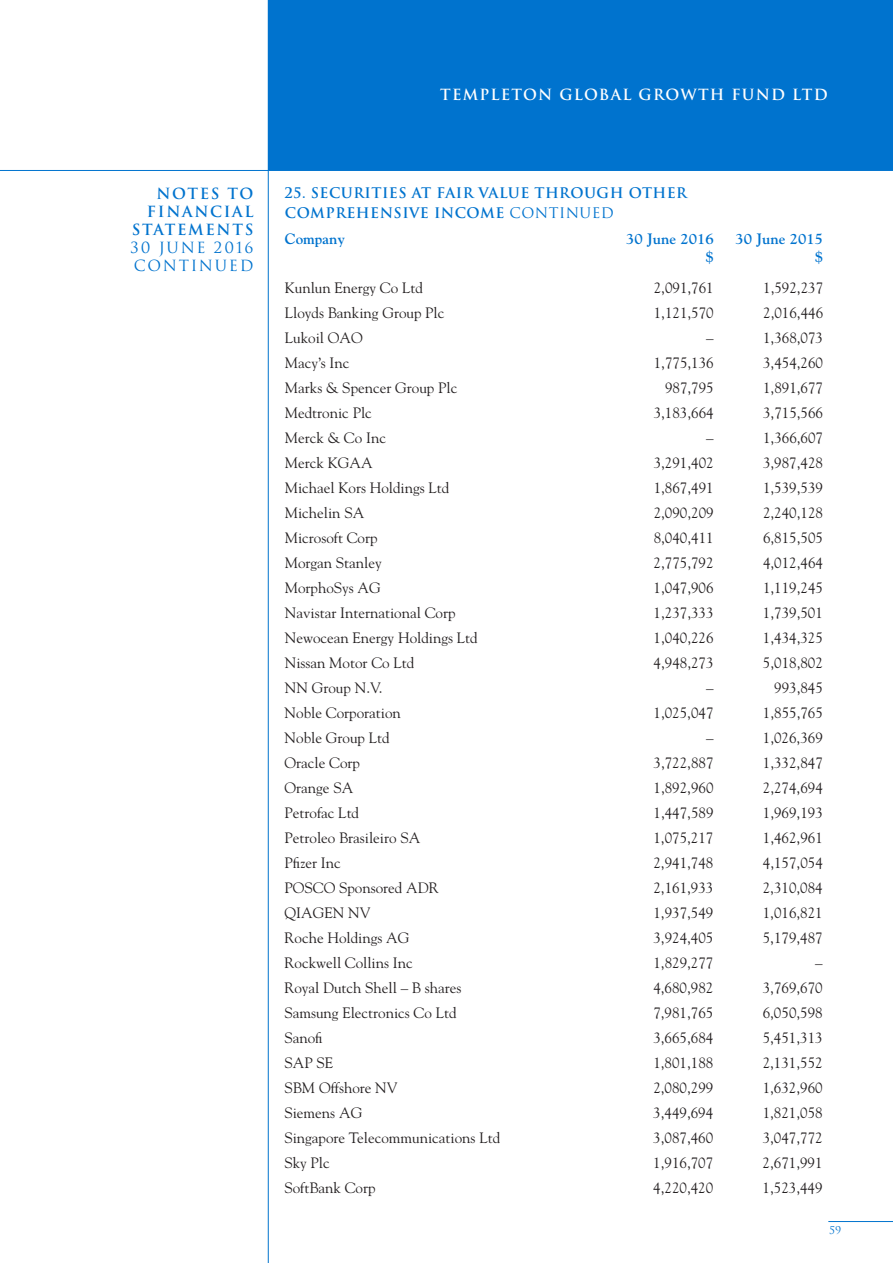
<style>
.page{position:relative;width:893px;height:1263px;background:#fff}
.page>*{position:absolute;margin:0;border:0;box-sizing:border-box;transform-origin:0 0}
.t1{font:15px "Goudy";color:#231f20}
.t2{font:700 15px "Goudy";color:#0073ce}
.t3{font:700 15px "Trajan";letter-spacing:.08em;color:#fff}
.t4{font:700 15px/18px "Trajan";letter-spacing:.11em;color:#0073ce;text-align:right}
.t5{font:15px/18px "Trajan";letter-spacing:.11em;color:#0073ce}
.t6{font:700 14.25px/19.5px "Trajan";letter-spacing:.03em;color:#0073ce}
.t7{font:10.5px "Trajan";color:#0073ce}
.s1{font-weight:400}
</style>
<div class="page">
<hr style="left:268px;top:0;width:1px;height:1263px;background:#0073ce">
<hr style="left:0;top:0;width:1px;height:170px;background:#0073ce">
<div style="left:268px;top:0;width:625px;height:170px;background:#0073ce"></div>
<hr style="left:0;top:170px;width:893px;height:1px;background:#0073ce">
<hr style="left:828px;top:1221px;width:65px;height:1px;background:#0073ce">
<p class="t3" style="left:440px;top:85px;width:389px">TEMPLETON GLOBAL GROWTH FUND LTD</p>
<p class="t4" style="left:132px;top:185px;width:123px">NOTES TO<br>FINANCIAL<br>STATEMENTS</p>
<p class="t5" style="left:130px;top:239px;width:125px">30 JUNE 2016<br>CONTINUED</p>
<p class="t6" style="left:285px;top:183px;width:404px">25. SECURITIES AT FAIR VALUE THROUGH OTHER<br>COMPREHENSIVE INCOME <span class="s1">CONTINUED</span></p>
<p class="t2" style="left:285px;top:230px;width:61px">Company</p>
<p class="t2" style="left:626px;top:230px;width:89px">30 June 2016</p>
<p class="t2" style="left:736px;top:230px;width:89px">30 June 2015</p>
<p class="t2" style="left:705px;top:248px;width:10px">$</p>
<p class="t2" style="left:815px;top:248px;width:10px">$</p>
<p class="t1" style="left:285px;top:278px;width:139px">Kunlun Energy Co Ltd</p>
<p class="t1" style="left:654px;top:278px;width:61px">2,091,761</p>
<p class="t1" style="left:763px;top:278px;width:61px">1,592,237</p>
<p class="t1" style="left:285px;top:303px;width:161px">Lloyds Banking Group Plc</p>
<p class="t1" style="left:654px;top:303px;width:61px">1,121,570</p>
<p class="t1" style="left:763px;top:303px;width:61px">2,016,446</p>
<p class="t1" style="left:285px;top:328px;width:79px">Lukoil OAO</p>
<p class="t1" style="left:706px;top:328px;width:9px">–</p>
<p class="t1" style="left:763px;top:328px;width:61px">1,368,073</p>
<p class="t1" style="left:285px;top:353px;width:66px">Macy’s Inc</p>
<p class="t1" style="left:654px;top:353px;width:61px">1,775,136</p>
<p class="t1" style="left:763px;top:353px;width:61px">3,454,260</p>
<p class="t1" style="left:285px;top:378px;width:174px">Marks &amp; Spencer Group Plc</p>
<p class="t1" style="left:665px;top:378px;width:50px">987,795</p>
<p class="t1" style="left:763px;top:378px;width:61px">1,891,677</p>
<p class="t1" style="left:285px;top:403px;width:89px">Medtronic Plc</p>
<p class="t1" style="left:654px;top:403px;width:61px">3,183,664</p>
<p class="t1" style="left:763px;top:403px;width:61px">3,715,566</p>
<p class="t1" style="left:285px;top:428px;width:103px">Merck &amp; Co Inc</p>
<p class="t1" style="left:706px;top:428px;width:9px">–</p>
<p class="t1" style="left:763px;top:428px;width:62px">1,366,607</p>
<p class="t1" style="left:285px;top:453px;width:89px">Merck KGAA</p>
<p class="t1" style="left:654px;top:453px;width:61px">3,291,402</p>
<p class="t1" style="left:763px;top:453px;width:61px">3,987,428</p>
<p class="t1" style="left:285px;top:478px;width:166px">Michael Kors Holdings Ltd</p>
<p class="t1" style="left:654px;top:478px;width:61px">1,867,491</p>
<p class="t1" style="left:763px;top:478px;width:61px">1,539,539</p>
<p class="t1" style="left:285px;top:503px;width:81px">Michelin SA</p>
<p class="t1" style="left:654px;top:503px;width:61px">2,090,209</p>
<p class="t1" style="left:763px;top:503px;width:61px">2,240,128</p>
<p class="t1" style="left:285px;top:528px;width:94px">Microsoft Corp</p>
<p class="t1" style="left:654px;top:528px;width:61px">8,040,411</p>
<p class="t1" style="left:763px;top:528px;width:61px">6,815,505</p>
<p class="t1" style="left:285px;top:553px;width:99px">Morgan Stanley</p>
<p class="t1" style="left:654px;top:553px;width:61px">2,775,792</p>
<p class="t1" style="left:763px;top:553px;width:61px">4,012,464</p>
<p class="t1" style="left:285px;top:578px;width:98px">MorphoSys AG</p>
<p class="t1" style="left:654px;top:578px;width:61px">1,047,906</p>
<p class="t1" style="left:763px;top:578px;width:61px">1,119,245</p>
<p class="t1" style="left:285px;top:603px;width:172px">Navistar International Corp</p>
<p class="t1" style="left:654px;top:603px;width:61px">1,237,333</p>
<p class="t1" style="left:763px;top:603px;width:61px">1,739,501</p>
<p class="t1" style="left:285px;top:628px;width:194px">Newocean Energy Holdings Ltd</p>
<p class="t1" style="left:654px;top:628px;width:61px">1,040,226</p>
<p class="t1" style="left:763px;top:628px;width:62px">1,434,325</p>
<p class="t1" style="left:285px;top:653px;width:131px">Nissan Motor Co Ltd</p>
<p class="t1" style="left:654px;top:653px;width:61px">4,948,273</p>
<p class="t1" style="left:763px;top:653px;width:61px">5,018,802</p>
<p class="t1" style="left:285px;top:678px;width:100px">NN Group N.V.</p>
<p class="t1" style="left:706px;top:678px;width:9px">–</p>
<p class="t1" style="left:774px;top:678px;width:50px">993,845</p>
<p class="t1" style="left:285px;top:703px;width:118px">Noble Corporation</p>
<p class="t1" style="left:654px;top:703px;width:61px">1,025,047</p>
<p class="t1" style="left:763px;top:703px;width:61px">1,855,765</p>
<p class="t1" style="left:285px;top:728px;width:106px">Noble Group Ltd</p>
<p class="t1" style="left:706px;top:728px;width:9px">–</p>
<p class="t1" style="left:763px;top:728px;width:61px">1,026,369</p>
<p class="t1" style="left:285px;top:753px;width:77px">Oracle Corp</p>
<p class="t1" style="left:653px;top:753px;width:61px">3,722,887</p>
<p class="t1" style="left:763px;top:753px;width:61px">1,332,847</p>
<p class="t1" style="left:285px;top:778px;width:70px">Orange SA</p>
<p class="t1" style="left:653px;top:778px;width:61px">1,892,960</p>
<p class="t1" style="left:763px;top:778px;width:61px">2,274,694</p>
<p class="t1" style="left:285px;top:803px;width:76px">Petrofac Ltd</p>
<p class="t1" style="left:653px;top:803px;width:61px">1,447,589</p>
<p class="t1" style="left:763px;top:803px;width:61px">1,969,193</p>
<p class="t1" style="left:285px;top:828px;width:137px">Petroleo Brasileiro SA</p>
<p class="t1" style="left:653px;top:828px;width:61px">1,075,217</p>
<p class="t1" style="left:763px;top:828px;width:62px">1,462,961</p>
<p class="t1" style="left:285px;top:853px;width:58px">Pfizer Inc</p>
<p class="t1" style="left:653px;top:853px;width:61px">2,941,748</p>
<p class="t1" style="left:763px;top:853px;width:61px">4,157,054</p>
<p class="t1" style="left:285px;top:878px;width:156px">POSCO Sponsored ADR</p>
<p class="t1" style="left:653px;top:878px;width:61px">2,161,933</p>
<p class="t1" style="left:763px;top:878px;width:61px">2,310,084</p>
<p class="t1" style="left:285px;top:903px;width:88px">QIAGEN NV</p>
<p class="t1" style="left:653px;top:903px;width:61px">1,937,549</p>
<p class="t1" style="left:763px;top:903px;width:61px">1,016,821</p>
<p class="t1" style="left:284px;top:928px;width:127px">Roche Holdings AG</p>
<p class="t1" style="left:653px;top:928px;width:61px">3,924,405</p>
<p class="t1" style="left:763px;top:928px;width:61px">5,179,487</p>
<p class="t1" style="left:284px;top:953px;width:130px">Rockwell Collins Inc</p>
<p class="t1" style="left:653px;top:953px;width:61px">1,829,277</p>
<p class="t1" style="left:815px;top:953px;width:9px">–</p>
<p class="t1" style="left:284px;top:978px;width:179px">Royal Dutch Shell – B shares</p>
<p class="t1" style="left:653px;top:978px;width:61px">4,680,982</p>
<p class="t1" style="left:763px;top:978px;width:61px">3,769,670</p>
<p class="t1" style="left:284px;top:1003px;width:174px">Samsung Electronics Co Ltd</p>
<p class="t1" style="left:653px;top:1003px;width:61px">7,981,765</p>
<p class="t1" style="left:763px;top:1003px;width:61px">6,050,598</p>
<p class="t1" style="left:284px;top:1028px;width:40px">Sanofi</p>
<p class="t1" style="left:653px;top:1028px;width:61px">3,665,684</p>
<p class="t1" style="left:763px;top:1028px;width:62px">5,451,313</p>
<p class="t1" style="left:284px;top:1053px;width:50px">SAP SE</p>
<p class="t1" style="left:653px;top:1053px;width:61px">1,801,188</p>
<p class="t1" style="left:763px;top:1053px;width:61px">2,131,552</p>
<p class="t1" style="left:284px;top:1078px;width:115px">SBM Offshore NV</p>
<p class="t1" style="left:653px;top:1078px;width:61px">2,080,299</p>
<p class="t1" style="left:763px;top:1078px;width:61px">1,632,960</p>
<p class="t1" style="left:284px;top:1103px;width:79px">Siemens AG</p>
<p class="t1" style="left:653px;top:1103px;width:61px">3,449,694</p>
<p class="t1" style="left:763px;top:1103px;width:61px">1,821,058</p>
<p class="t1" style="left:284px;top:1128px;width:217px">Singapore Telecommunications Ltd</p>
<p class="t1" style="left:653px;top:1128px;width:61px">3,087,460</p>
<p class="t1" style="left:763px;top:1128px;width:61px">3,047,772</p>
<p class="t1" style="left:284px;top:1153px;width:47px">Sky Plc</p>
<p class="t1" style="left:653px;top:1153px;width:61px">1,916,707</p>
<p class="t1" style="left:763px;top:1153px;width:61px">2,671,991</p>
<p class="t1" style="left:284px;top:1178px;width:93px">SoftBank Corp</p>
<p class="t1" style="left:653px;top:1178px;width:61px">4,220,420</p>
<p class="t1" style="left:763px;top:1178px;width:61px">1,523,449</p>
<p class="t7" style="left:829px;top:1224px;width:14px">59</p>
</div>
